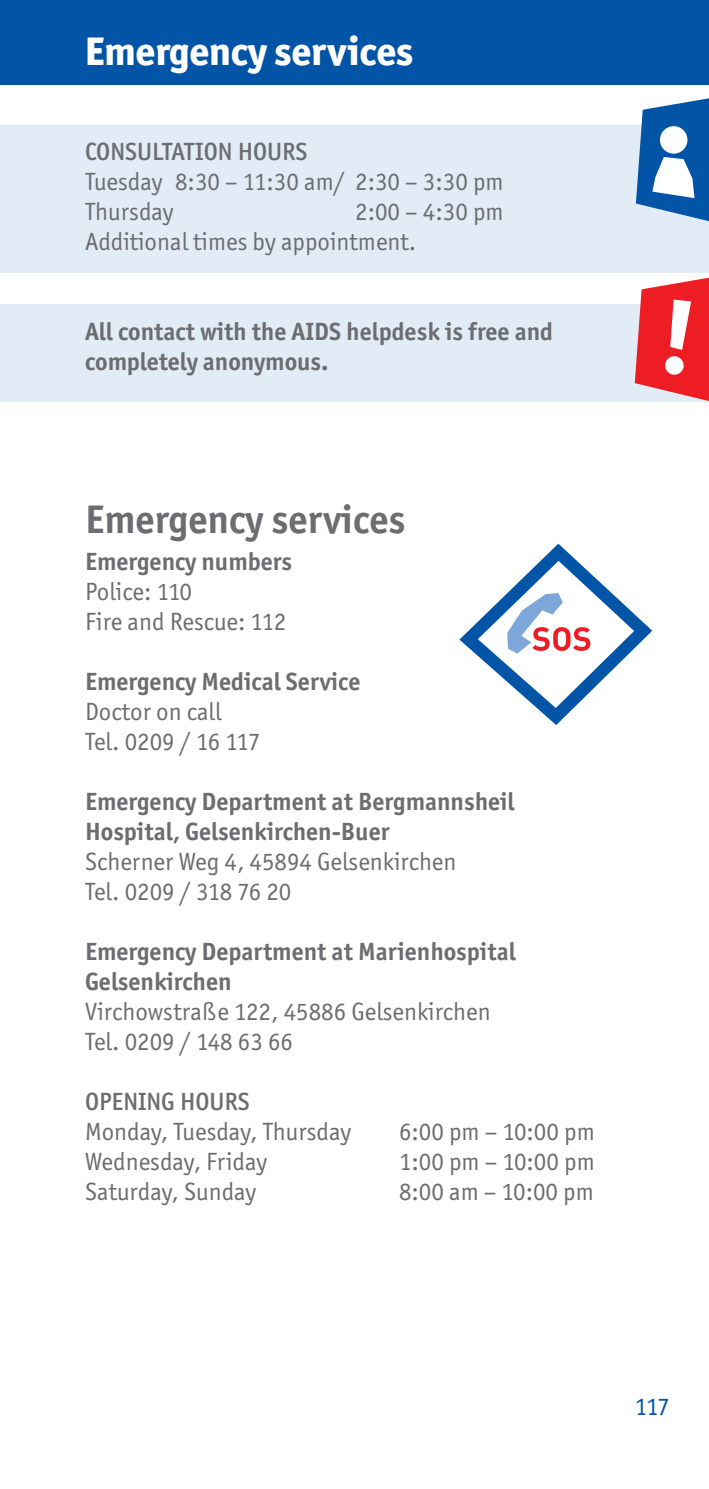
<style>
.page{position:relative;width:709px;height:1489px;background:#fff}
.page>*{position:absolute;margin:0;border:0;box-sizing:border-box;transform-origin:0 0}
.t1{font:800 40px "Officina Sans ITC Std";letter-spacing:-.01em;color:#fff}
.t2{font:700 40px "Officina Sans ITC Std";color:#6c6d70}
.t3{font:25px/30px "Officina Sans ITC Std";color:#6c6d70}
.t4{font:700 25px/30px "Officina Sans ITC Std";color:#6c6d70}
.t5{font:500 25px "Officina Sans ITC Std";color:#6c6d70}
.t6{font:25px "Officina Sans ITC Std";color:#0154a6}
</style>
<div class="page">
<div style="left:0;top:125px;width:709px;height:148px;background:#e2ecf7"></div>
<div style="left:0;top:0;width:709px;height:85px;background:#0154a6"></div>
<svg style="left:459px;top:543px;width:193px;height:182px"></svg>
<svg style="left:636px;top:98px;width:73px;height:124px"></svg>
<div style="left:0;top:304px;width:709px;height:98px;background:#e2ecf7"></div>
<svg style="left:634px;top:277px;width:75px;height:124px"></svg>
<h1 class="t1" style="left:85px;top:38px;width:330px">Emergency services</h1>
<p class="t5" style="left:85px;top:143px;width:224px">CONSULTATION HOURS</p>
<p class="t3" style="left:85px;top:169px;width:420px">Tuesday 8:30 – 11:30 am/ 2:30 – 3:30 pm<br>Thursday</p>
<p class="t3" style="left:85px;top:199px;width:420px;text-indent:270px">2:00 – 4:30 pm<br>Additional times by appointment.</p>
<p class="t4" style="left:85px;top:319px;width:469px">All contact with the AIDS helpdesk is free and completely anonymous.</p>
<h1 class="t2" style="left:85px;top:505px;width:322px">Emergency services</h1>
<p class="t4" style="left:85px;top:548px;width:209px">Emergency numbers</p>
<p class="t3" style="left:85px;top:579px;width:203px">Police: 110<br>Fire and Rescue: 112</p>
<p class="t4" style="left:85px;top:668px;width:277px">Emergency Medical Service</p>
<p class="t3" style="left:85px;top:699px;width:177px">Doctor on call<br>Tel. 0209 / 16 117</p>
<p class="t4" style="left:85px;top:788px;width:431px">Emergency Department at Bergmannsheil<br>Hospital, Gelsenkirchen-Buer</p>
<p class="t3" style="left:85px;top:849px;width:373px">Scherner Weg 4, 45894 Gelsenkirchen<br>Tel. 0209 / 318 76 20</p>
<p class="t4" style="left:85px;top:938px;width:432px">Emergency Department at Marienhospital<br>Gelsenkirchen</p>
<p class="t3" style="left:85px;top:999px;width:407px">Virchowstraße 122, 45886 Gelsenkirchen<br>Tel. 0209 / 148 63 66</p>
<p class="t5" style="left:85px;top:1092px;width:166px">OPENING HOURS</p>
<p class="t3" style="left:85px;top:1119px;width:268px">Monday, Tuesday, Thursday</p>
<p class="t3" style="left:399px;top:1119px;width:197px">6:00 pm – 10:00 pm</p>
<p class="t3" style="left:85px;top:1149px;width:184px">Wednesday, Friday</p>
<p class="t3" style="left:399px;top:1149px;width:197px">1:00 pm – 10:00 pm</p>
<p class="t3" style="left:85px;top:1179px;width:173px">Saturday, Sunday</p>
<p class="t3" style="left:399px;top:1179px;width:196px">8:00 am – 10:00 pm</p>
<p class="t6" style="left:634px;top:1397px;width:37px">117</p>
</div>
